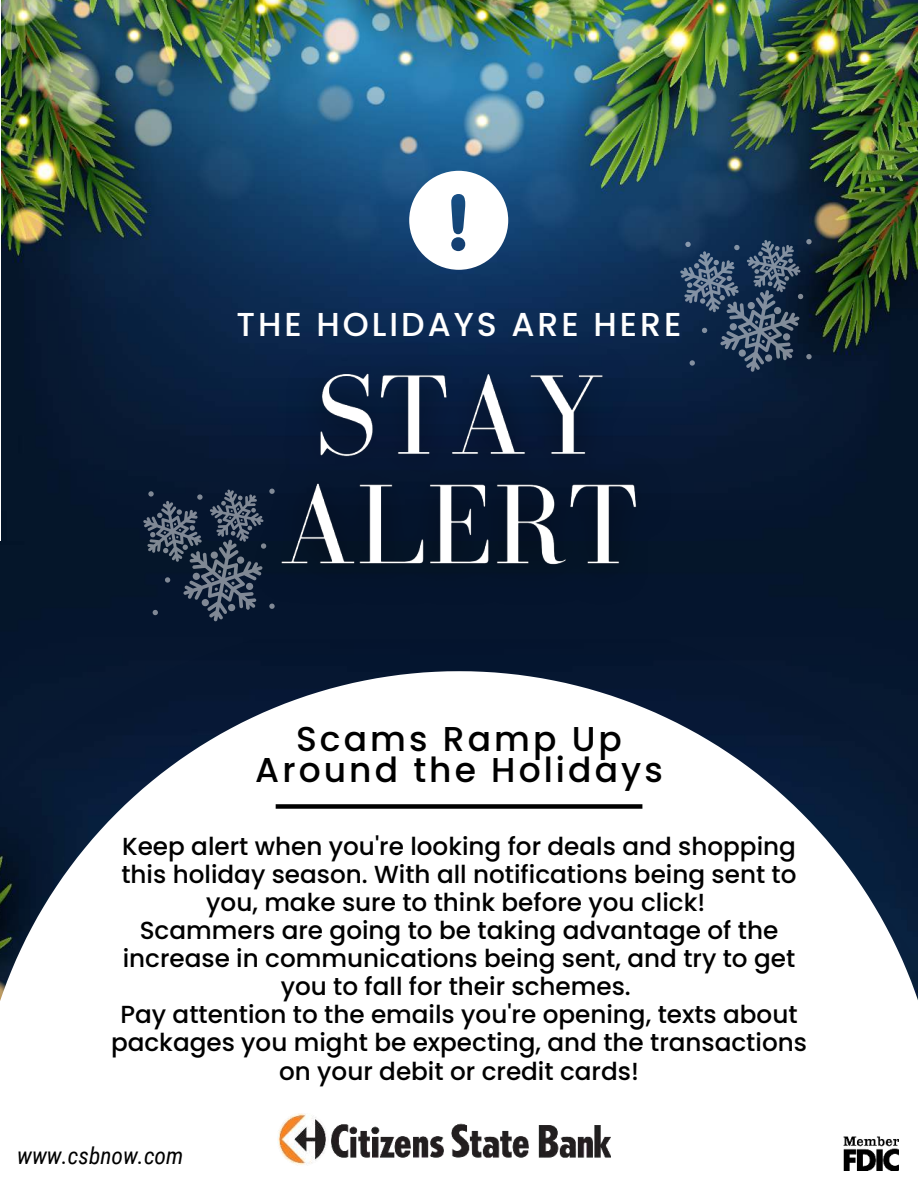
<style>
.page{position:relative;width:918px;height:1188px;background:#fff}
.page>*{position:absolute;margin:0;border:0;box-sizing:border-box;transform-origin:0 0}
.t1{font:500 34.5px/31.5px "Poppins";letter-spacing:.09em;color:#000;text-align:center}
.t2{font:500 33.15px "Poppins";letter-spacing:.09em;color:#fff}
.t3{font:500 24.75px/28.2px "Poppins";color:#000;text-align:center}
.t4{font:italic 23.4px "Roboto Condensed";color:#000}
</style>
<div class="page">
<img style="left:1px;top:0;width:916px;height:542px">
<div style="left:0;top:542px;width:918px;height:97px;background:#05162a"></div>
<div style="left:0;top:639px;width:918px;height:32px;background:#05162f"></div>
<svg style="left:0;top:671px;width:918px;height:500px"></svg>
<svg style="left:680px;top:239px;width:132px;height:133px;background:#2c415c"></svg>
<svg style="left:143px;top:489px;width:86px;height:132px;background:#263449"></svg>
<div style="left:276px;top:804px;width:366px;height:5px;background:#000"></div>
<svg style="left:409px;top:171px;width:99px;height:99px"></svg>
<img style="left:844px;top:1137px;width:55px;height:33px">
<img style="left:278px;top:1108px;width:333px;height:62px">
<img style="left:229px;top:307px;width:460px;height:335px">
<h2 class="t2" style="left:236px;top:305px;width:447px">THE HOLIDAYS ARE HERE</h2>
<h1 class="t1" style="left:255px;top:723px;width:409px">Scams Ramp Up<br>Around the Holidays</h1>
<p class="t3" style="left:111px;top:832px;width:697px">Keep alert when you're looking for deals and shopping this holiday season. With all notifications being sent to you, make sure to think before you click!<br>Scammers are going to be taking advantage of the increase in communications being sent, and try to get you to fall for their schemes.<br>Pay attention to the emails you're opening, texts about packages you might be expecting, and the transactions on your debit or credit cards!</p>
<p class="t4" style="left:17px;top:1139px;width:168px">www.csbnow.com</p>
</div>
